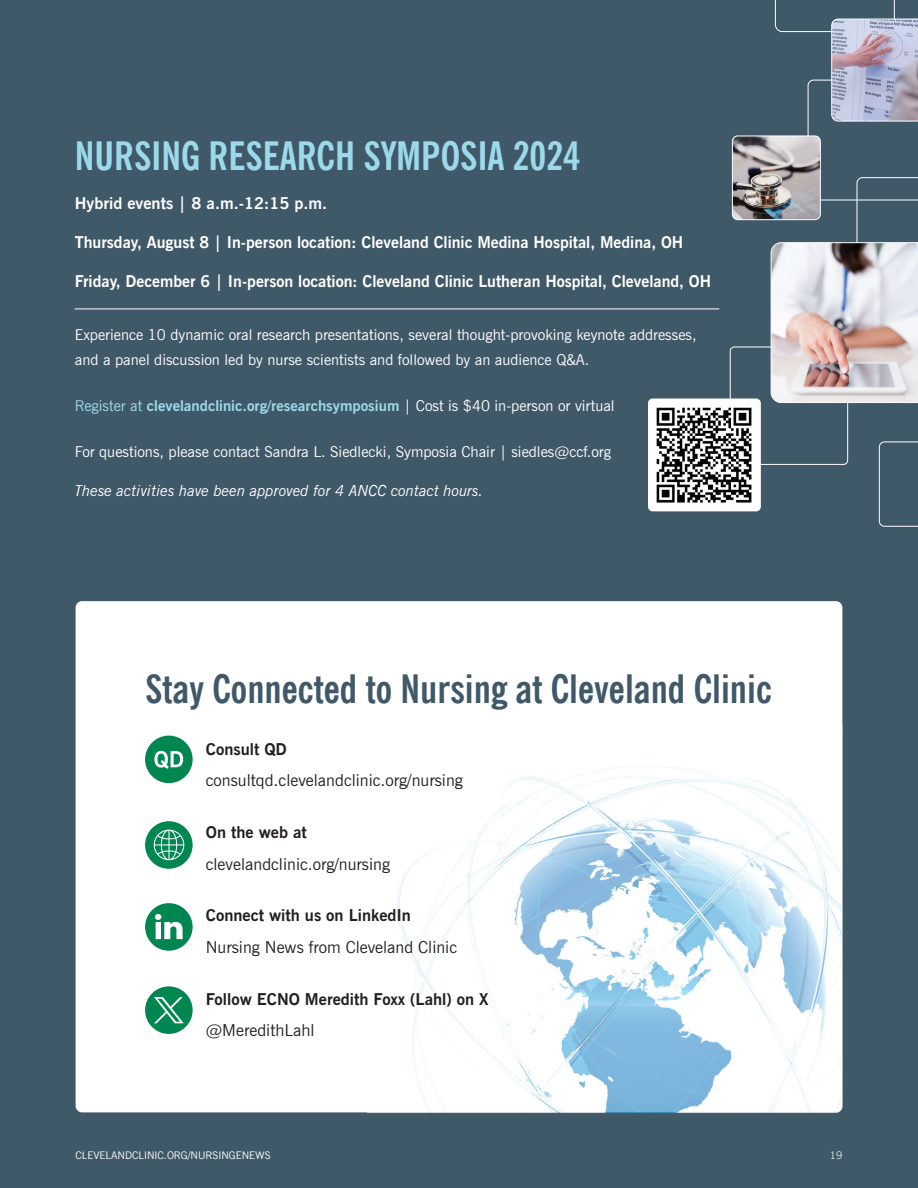
<style>
.page{position:relative;width:918px;height:1188px;background:#fff}
.page>*{position:absolute;margin:0;border:0;box-sizing:border-box;transform-origin:0 0}
.t1{font:700 condensed 39px "News Gothic BT";color:#405968}
.t2{font:700 condensed 39px "News Gothic BT";color:#9cdaeb}
.t3{font:700 16.5px "News Gothic BT";color:#fff}
.t4{font:16.5px "News Gothic BT";color:#231f20}
.t5{font:700 16.5px "News Gothic BT";color:#231f20}
.t6{font:15px/25.5px "News Gothic BT";color:#fff}
.t7{font:700 15px "News Gothic BT";color:#9cdaeb}
.t8{font:italic 15px "News Gothic BT";color:#fff}
.t9{font:10.5px "News Gothic BT";color:#fff}
.t10{font:300 10.5px "News Gothic BT";color:#fff}
.s1{font-weight:400}
.s2{font-weight:400;color:#fff}
</style>
<div class="page">
<div style="left:0;top:586px;width:918px;height:602px;background:#405968"></div>
<div style="left:76px;top:601px;width:766px;height:511px;background:#fff;border-radius:6px"></div>
<img style="left:367px;top:766px;width:475px;height:347px">
<div style="left:0;top:0;width:918px;height:586px;background:#405968"></div>
<div style="left:730px;top:347px;width:118px;height:118px;border:1px solid #fff;border-radius:4px"></div>
<img style="left:732px;top:136px;width:39px;height:84px">
<div style="left:732px;top:136px;width:88px;height:84px;border:1px solid #fff;border-radius:5px"></div>
<img style="left:771px;top:0;width:147px;height:403px">
<svg style="left:879px;top:442px;width:39px;height:84px"></svg>
<hr style="left:75px;top:309px;width:644px;height:1px;background:#fff">
<div style="left:145px;top:821px;width:48px;height:48px;background:#008751;border-radius:50%"></div>
<svg style="left:154px;top:830px;width:30px;height:30px"></svg>
<div style="left:145px;top:903px;width:48px;height:48px;background:#008751;border-radius:50%"></div>
<svg style="left:155px;top:914px;width:28px;height:25px"></svg>
<div style="left:145px;top:986px;width:48px;height:48px;background:#008751;border-radius:50%"></div>
<svg style="left:154px;top:997px;width:30px;height:26px"></svg>
<div style="left:145px;top:736px;width:48px;height:47px;background:#008751;border-radius:50%"></div>
<svg style="left:154px;top:751px;width:29px;height:18px"></svg>
<div style="left:648px;top:399px;width:113px;height:112px;background:#fff;border-radius:5px"></div>
<img style="left:656px;top:407px;width:96px;height:96px">
<h1 class="t2" style="left:75px;top:132px;width:507px">NURSING RESEARCH SYMPOSIA 2024</h1>
<p class="t3" style="left:75px;top:193px;width:254px">Hybrid events | 8 a.m.-12:15 p.m.</p>
<p class="t3" style="left:75px;top:232px;width:610px">Thursday, August 8 | In-person location: Cleveland Clinic Medina Hospital, Medina, OH</p>
<p class="t3" style="left:75px;top:271px;width:638px">Friday, December 6 | In-person location: Cleveland Clinic Lutheran Hospital, Cleveland, OH</p>
<p class="t6" style="left:75px;top:321px;width:623px">Experience 10 dynamic oral research presentations, several thought-provoking keynote addresses, and a panel discussion led by nurse scientists and followed by an audience Q&amp;A.</p>
<p class="t7" style="left:75px;top:396px;width:541px"><span class="s1">Register at</span> clevelandclinic.org/researchsymposium <span class="s2">| Cost is $40 in-person or virtual</span></p>
<p class="t6" style="left:75px;top:438px;width:538px">For questions, please contact Sandra L. Siedlecki, Symposia Chair | siedles@ccf.org</p>
<p class="t8" style="left:75px;top:481px;width:410px">These activities have been approved for 4 ANCC contact hours.</p>
<h1 class="t1" style="left:145px;top:665px;width:628px">Stay Connected to Nursing at Cleveland Clinic</h1>
<p class="t5" style="left:206px;top:739px;width:83px">Consult QD</p>
<p class="t4" style="left:206px;top:771px;width:259px">consultqd.clevelandclinic.org/nursing</p>
<p class="t5" style="left:206px;top:822px;width:103px">On the web at</p>
<p class="t4" style="left:206px;top:854px;width:186px">clevelandclinic.org/nursing</p>
<p class="t5" style="left:206px;top:906px;width:207px">Connect with us on LinkedIn</p>
<p class="t4" style="left:206px;top:937px;width:253px">Nursing News from Cleveland Clinic</p>
<p class="t5" style="left:206px;top:989px;width:284px">Follow ECNO Meredith Foxx (Lahl) on X</p>
<p class="t4" style="left:206px;top:1020px;width:110px">@MeredithLahl</p>
<p class="t9" style="left:76px;top:1149px;width:197px">CLEVELANDCLINIC.ORG/NURSINGENEWS</p>
<p class="t10" style="left:830px;top:1149px;width:14px">19</p>
</div>
